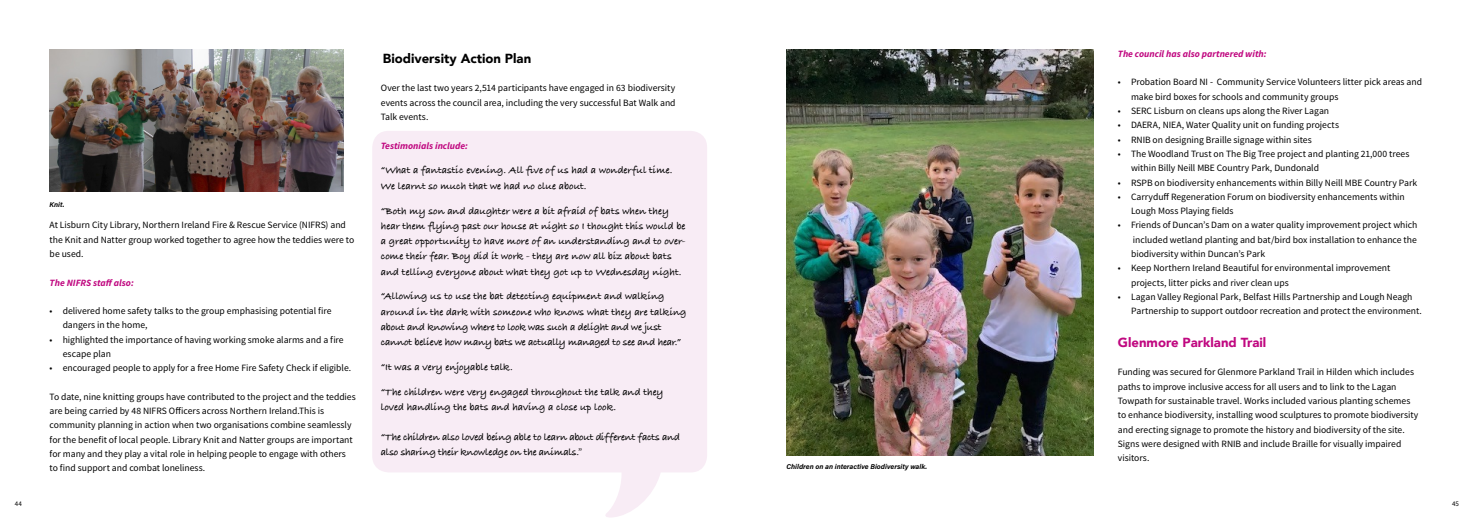
<style>
.page{position:relative;width:1474px;height:521px;background:#fff}
.page>*{position:absolute;margin:0;border:0;box-sizing:border-box;transform-origin:0 0}
.t1{font:900 13.12px "Avenir";color:#000}
.t2{font:900 13.12px "Avenir";color:#c00880}
.t3{font:700 10.5px/15.2px "Bradley Hand ITCTT";letter-spacing:-.005em;color:#000}
.t4{font:9.62px/14.3px "Source Sans Pro";color:#000}
.t5{font:italic 700 9.62px "Source Sans Pro";color:#c00880}
.t6{font:italic 700 7px "Acumin Pro";color:#000}
.t7{font:7px "Source Sans Pro";color:#000}
.s1{font-family:"Source Sans Pro";font-weight:400;font-size:9.62px}
</style>
<div class="page">
<svg style="left:372px;top:131px;width:335px;height:387px;fill:#f8ecf5"></svg>
<img style="left:50px;top:50px;width:293px;height:141px">
<img style="left:786px;top:50px;width:307px;height:405px">
<p class="t6" style="left:50px;top:199px;width:16px">Knit.</p>
<p class="t4" style="left:50px;top:218px;width:306px">At Lisburn City Library, Northern Ireland Fire &amp; Rescue Service (NIFRS) and the Knit and Natter group worked together to agree how the teddies were to be used.</p>
<p class="t5" style="left:50px;top:276px;width:86px">The NIFRS staff also:</p>
<p class="t4" style="left:63px;top:304px;width:270px;text-indent:-13px">• delivered home safety talks to the group emphasising potential fire dangers in the home,</p>
<p class="t4" style="left:63px;top:332px;width:282px;text-indent:-13px">• highlighted the importance of having working smoke alarms and a fire escape plan</p>
<p class="t4" style="left:50px;top:361px;width:303px">• encouraged people to apply for a free Home Fire Safety Check if eligible.</p>
<p class="t4" style="left:50px;top:390px;width:308px">To date, nine knitting groups have contributed to the project and the teddies are being carried by 48 NIFRS Officers across Northern Ireland.This is community planning in action when two organisations combine seamlessly for the benefit of local people. Library Knit and Natter groups are important for many and they play a vital role in helping people to engage with others to find support and combat loneliness.</p>
<h1 class="t1" style="left:383px;top:47px;width:150px">Biodiversity Action Plan</h1>
<p class="t4" style="left:381px;top:81px;width:296px;text-align:justify">Over the last two years 2,514 participants have engaged in 63 biodiversity events across the council area, including the very successful Bat Walk and Talk events.</p>
<p class="t5" style="left:381px;top:139px;width:89px">Testimonials include:</p>
<p class="t3" style="left:381px;top:162px;width:293px">“What a fantastic evening. All five of us had a wonderful time.<br>We learnt so much that we had no clue about.</p>
<p class="t3" style="left:381px;top:202px;width:306px">“Both my son and daughter were a bit afraid of bats when they hear them flying past our house at night so I thought this would be a great opportunity to have more of an understanding and to over&shy;come their fear. Boy did it work - they are now all biz about bats and telling everyone about what they got up to Wednesday night.</p>
<p class="t3" style="left:381px;top:288px;width:307px">“Allowing us to use the bat detecting equipment and walking around in the dark with someone who knows what they are talking about and knowing where to look was such a delight and we just cannot believe how many bats we actually managed to see and hear.”</p>
<p class="t3" style="left:381px;top:359px;width:133px">“It was a very enjoyable talk.</p>
<p class="t3" style="left:381px;top:384px;width:284px">“The children were very engaged throughout the talk and they loved handling the bats and having a close up look.</p>
<p class="t3" style="left:381px;top:429px;width:301px">“The children also loved being able to learn about different facts and also sharing their knowledge on the animals.<span class="s1">”</span></p>
<p class="t6" style="left:786px;top:462px;width:142px">Children on an interactive Biodiversity walk.</p>
<p class="t5" style="left:1117px;top:47px;width:150px">The council has also partnered with:</p>
<p class="t4" style="left:1131px;top:75px;width:292px;text-indent:-13px">• Probation Board NI - Community Service Volunteers litter pick areas and make bird boxes for schools and community groups</p>
<p class="t4" style="left:1117px;top:104px;width:213px">• SERC Lisburn on cleans ups along the River Lagan</p>
<p class="t4" style="left:1117px;top:118px;width:223px">• DAERA, NIEA, Water Quality unit on funding projects</p>
<p class="t4" style="left:1117px;top:132px;width:195px">• RNIB on designing Braille signage within sites</p>
<p class="t4" style="left:1131px;top:147px;width:280px;text-indent:-13px">• The Woodland Trust on The Big Tree project and planting 21,000 trees within Billy Neill MBE Country Park, Dundonald</p>
<p class="t4" style="left:1117px;top:175px;width:301px">• RSPB on biodiversity enhancements within Billy Neill MBE Country Park</p>
<p class="t4" style="left:1131px;top:190px;width:275px;text-indent:-13px">• Carryduff Regeneration Forum on biodiversity enhancements within<br>Lough Moss Playing fields</p>
<p class="t4" style="left:1131px;top:218px;width:288px;text-align:justify;text-indent:-13px">• Friends of Duncan’s Dam on a water quality improvement project which included wetland planting and bat/bird box installation to enhance the biodiversity within Duncan’s Park</p>
<p class="t4" style="left:1131px;top:261px;width:261px;text-indent:-13px">• Keep Northern Ireland Beautiful for environmental improvement projects, litter picks and river clean ups</p>
<p class="t4" style="left:1131px;top:290px;width:292px;text-indent:-13px">• Lagan Valley Regional Park, Belfast Hills Partnership and Lough Neagh<br>Partnership to support outdoor recreation and protect the environment.</p>
<h1 class="t2" style="left:1117px;top:331px;width:150px">Glenmore Parkland Trail</h1>
<p class="t4" style="left:1117px;top:365px;width:302px">Funding was secured for Glenmore Parkland Trail in Hilden which includes paths to improve inclusive access for all users and to link to the Lagan Towpath for sustainable travel. Works included various planting schemes to enhance biodiversity, installing wood sculptures to promote biodiversity and erecting signage to promote the history and biodiversity of the site.<br>Signs were designed with RNIB and include Braille for visually impaired visitors.</p>
<p class="t7" style="left:15px;top:499px;width:9px">44</p>
<p class="t7" style="left:1451px;top:499px;width:9px">45</p>
</div>
